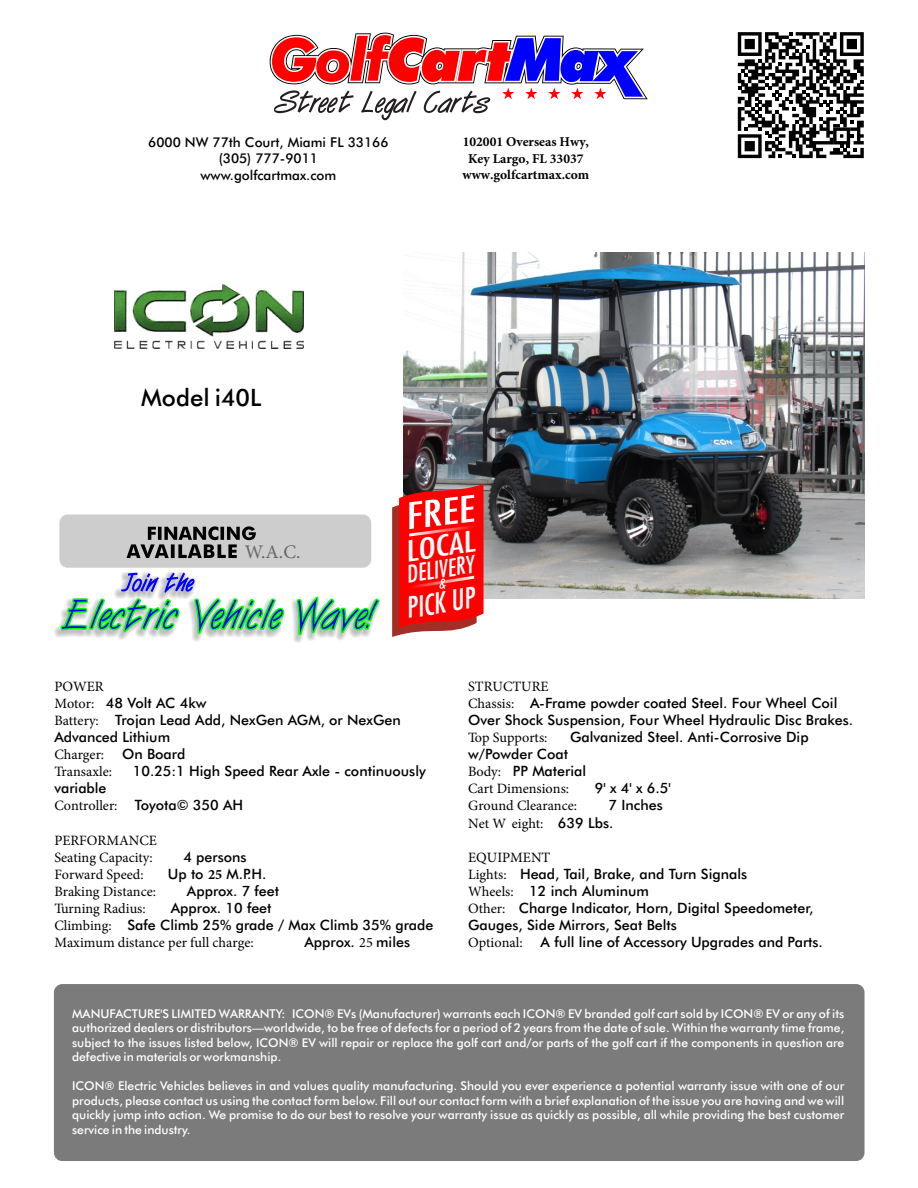
<style>
.page{position:relative;width:918px;height:1188px;background:#fff}
.page>*{position:absolute;margin:0;border:0;box-sizing:border-box;transform-origin:0 0}
.t1{font:35.25px "Futura Md Cn BT Italic";color:#fff;scale:1.35 1}
.t2{font:28.05px "Futura Md Cn BT Italic";color:#fff;scale:1.29 1}
.t3{font:27.9px "Futura Md Cn BT Italic";color:#fff}
.t4{font:500 24px "Futura BT";color:#000}
.t5{font:23.4px "Futura Md Cn BT Italic";color:#fff}
.t6{font:19.2px "Minion Pro";color:#666}
.t7{font:500 14.25px/17.1px "Futura BT";color:#000}
.t8{font:14.25px "Minion Pro";color:#000}
.t9{font:500 13.5px/16.2px "Futura BT";color:#000;text-align:center}
.t10{font:700 13.5px/16.2px "Minion Pro";color:#000;text-align:center}
.t11{font:500 12.15px/14.5px "Futura BT";color:#fff;text-align:justify}
.s1{font-family:"Minion Pro";font-weight:400}
.s2{font-family:"Futura BT";font-weight:500}
.s3{font-family:"Minion Pro";font-weight:700}
</style>
<div class="page">
<div style="left:54px;top:984px;width:811px;height:177px;background:#7b7b7b;border-radius:8px"></div>
<img style="left:403px;top:253px;width:461px;height:346px">
<svg style="left:269px;top:32px;width:379px;height:88px"></svg>
<svg style="left:738px;top:32px;width:126px;height:126px"></svg>
<div style="left:59px;top:515px;width:312px;height:53px;background:#cdcdcd;border-radius:8px"></div>
<svg style="left:126px;top:526px;width:130px;height:32px"></svg>
<div style="left:54px;top:573px;width:326px;height:70px;background:#808080;opacity:.59"></div>
<svg style="left:59px;top:573px;width:227px;height:70px"></svg>
<svg style="left:295px;top:586px;width:85px;height:57px"></svg>
<img style="left:115px;top:284px;width:189px;height:64px">
<svg style="left:392px;top:484px;width:92px;height:153px;background:#ee1d1c"></svg>
<p class="t9" style="left:148px;top:136px;width:242px">6000 NW 77th Court, Miami FL 33166 (305) 777-9011<br>www.golfcartmax.com</p>
<p class="t10" style="left:462px;top:134px;width:128px">102001 Overseas Hwy,<br>Key Largo, FL 33037 www.golfcartmax.com</p>
<h3 class="t4" style="left:141px;top:387px;width:122px">Model i40L</h3>
<h3 class="t6" style="left:245px;top:539px;width:57px">W.A.C.</h3>
<h1 class="t1" style="left:403px;top:500px;width:53px;rotate:-7deg">FREE</h1>
<h3 class="t5" style="left:405px;top:564px;width:70px;rotate:-9deg">DELIVERY</h3>
<h3 class="t3" style="left:404px;top:595px;width:70px;rotate:-9deg">PICK UP</h3>
<h2 class="t2" style="left:403px;top:539px;width:55px;rotate:-9deg">LOCAL</h2>
<p class="t8" style="left:54px;top:677px;width:51px">POWER</p>
<p class="t7" style="left:54px;top:696px;width:154px"><span class="s1">Motor:</span> 48 Volt AC 4kw</p>
<p class="t7" style="left:54px;top:713px;width:348px"><span class="s1">Battery:</span> Trojan Lead Add, NexGen AGM, or NexGen<br>Advanced Lithium</p>
<p class="t8" style="left:54px;top:762px;width:59px">Transaxle:</p>
<p class="t7" style="left:133px;top:764px;width:294px">10.25:1 High Speed Rear Axle - continuously</p>
<p class="t7" style="left:54px;top:781px;width:54px">variable</p>
<p class="t8" style="left:54px;top:745px;width:133px">Charger: <span class="s2">On Board</span></p>
<p class="t7" style="left:54px;top:798px;width:190px"><span class="s1">Controller:</span> Toyota© 350 AH</p>
<p class="t8" style="left:54px;top:831px;width:104px">PERFORMANCE</p>
<p class="t8" style="left:54px;top:848px;width:100px">Seating Capacity:</p>
<p class="t7" style="left:183px;top:850px;width:65px">4 persons</p>
<p class="t8" style="left:54px;top:865px;width:91px">Forward Speed:</p>
<p class="t7" style="left:168px;top:867px;width:100px">Up to <span class="s3">25</span> M.P.H.</p>
<p class="t8" style="left:54px;top:882px;width:103px">Braking Distance:</p>
<p class="t7" style="left:187px;top:884px;width:94px">Approx. 7 feet</p>
<p class="t8" style="left:54px;top:899px;width:93px">Turning Radius:</p>
<p class="t7" style="left:171px;top:901px;width:102px">Approx. 10 feet</p>
<p class="t7" style="left:54px;top:918px;width:381px"><span class="s1">Climbing:</span> Safe Climb 25% grade / Max Climb 35% grade</p>
<p class="t8" style="left:54px;top:933px;width:201px">Maximum distance per full charge:</p>
<p class="t7" style="left:305px;top:935px;width:107px">Approx. <span class="s1">25</span> miles</p>
<p class="t8" style="left:468px;top:677px;width:82px">STRUCTURE</p>
<p class="t7" style="left:468px;top:696px;width:387px"><span class="s1">Chassis:</span> A-Frame powder coated Steel. Four Wheel Coil<br>Over Shock Suspension, Four Wheel Hydraulic Disc Brakes.</p>
<p class="t8" style="left:468px;top:728px;width:81px">Top Supports:</p>
<p class="t7" style="left:570px;top:730px;width:240px">Galvanized Steel. Anti-Corrosive Dip</p>
<p class="t7" style="left:468px;top:747px;width:101px">w/Powder Coat</p>
<p class="t8" style="left:468px;top:779px;width:103px">Cart Dimensions:</p>
<p class="t7" style="left:595px;top:781px;width:77px">9' x 4' x 6.5'</p>
<p class="t8" style="left:468px;top:796px;width:110px">Ground Clearance:</p>
<p class="t7" style="left:609px;top:798px;width:56px">7 Inches</p>
<p class="t7" style="left:468px;top:764px;width:120px"><span class="s1">Body:</span> PP Material</p>
<p class="t8" style="left:468px;top:813px;width:147px">Net W eight: <span class="s2">639 Lbs.</span></p>
<p class="t7" style="left:468px;top:867px;width:281px"><span class="s1">Lights:</span> Head, Tail, Brake, and Turn Signals</p>
<p class="t8" style="left:468px;top:848px;width:84px">EQUIPMENT</p>
<p class="t7" style="left:468px;top:884px;width:182px"><span class="s1">Wheels:</span> 12 inch Aluminum</p>
<p class="t7" style="left:468px;top:901px;width:347px"><span class="s1">Other:</span> Charge Indicator, Horn, Digital Speedometer,<br>Gauges, Side Mirrors, Seat Belts</p>
<p class="t8" style="left:468px;top:933px;width:56px">Optional:</p>
<p class="t7" style="left:541px;top:935px;width:284px">A full line of Accessory Upgrades and Parts.</p>
<p class="t11" style="left:72px;top:1007px;width:774px">MANUFACTURE'S LIMITED WARRANTY: ICON® EVs (Manufacturer) warrants each ICON® EV branded golf cart sold by ICON® EV or any of its authorized dealers or distributors—worldwide, to be free of defects for a period of 2 years from the date of sale. Within the warranty time frame, subject to the issues listed below, ICON® EV will repair or replace the golf cart and/or parts of the golf cart if the components in question are defective in materials or workmanship.</p>
<p class="t11" style="left:72px;top:1080px;width:774px">ICON® Electric Vehicles believes in and values quality manufacturing. Should you ever experience a potential warranty issue with one of our products, please contact us using the contact form below. Fill out our contact form with a brief explanation of the issue you are having and we will quickly jump into action. We promise to do our best to resolve your warranty issue as quickly as possible, all while providing the best customer service in the industry.</p>
</div>
